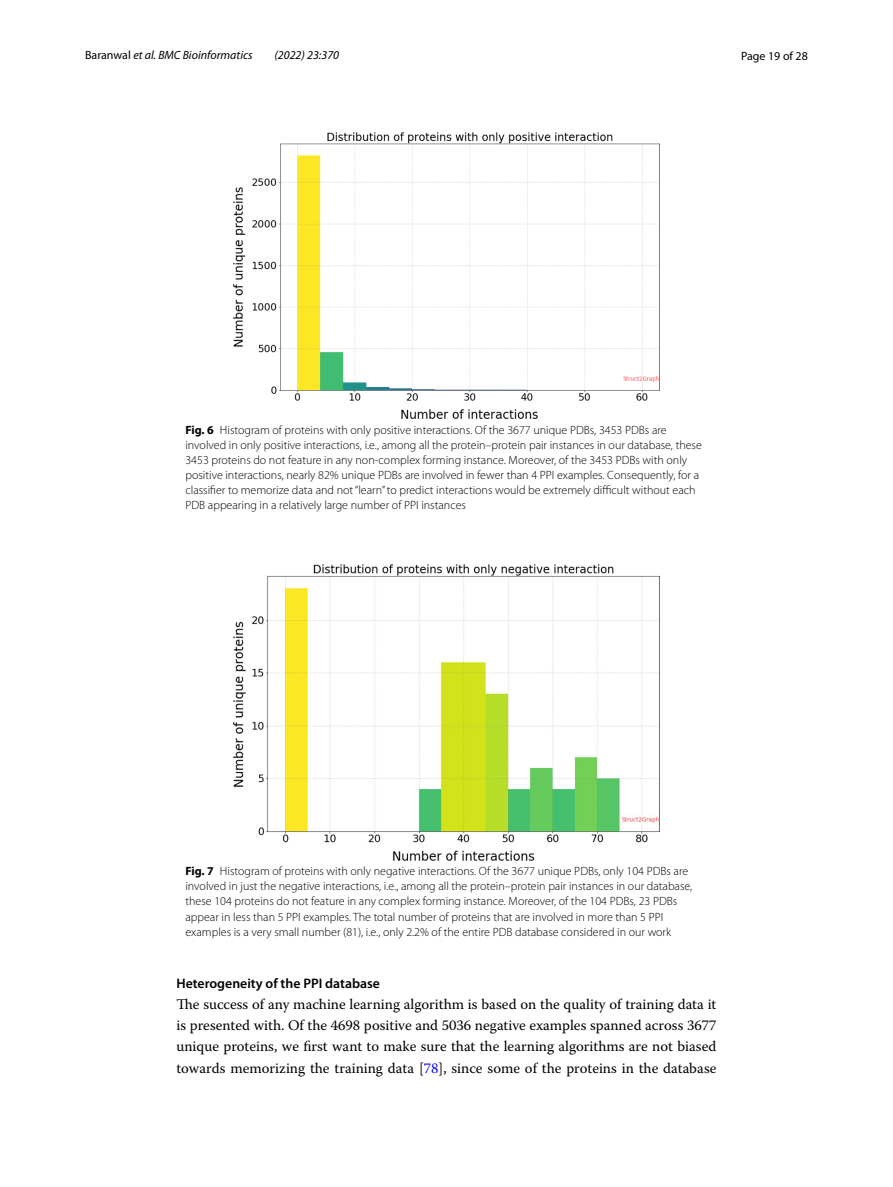
<style>
.page{position:relative;width:893px;height:1187px;background:#fff}
.page>*{position:absolute;margin:0;border:0;box-sizing:border-box;transform-origin:0 0}
.t1{font:14.7px/21.3px "Warnock Pro";color:#000;text-align:justify}
.t2{font:600 13.8px "Myriad Pro";color:#000}
.t3{font:300 12px/15px "Myriad Pro";color:#000}
.t4{font:italic 12px "Myriad Pro";color:#000}
.t5{font:12px "Myriad Pro";color:#000}
.s1{font-style:normal}
.s2{font-weight:700}
.s3{color:#00f}
</style>
<div class="page">
<img style="left:234px;top:133px;width:425px;height:286px">
<img style="left:234px;top:564px;width:425px;height:296px">
<p class="t4" style="left:85px;top:48px;width:169px"><span class="s1">Baranwal</span> et al. BMC Bioinformatics</p>
<p class="t4" style="left:275px;top:48px;width:66px">(2022) 23:370</p>
<p class="t5" style="left:741px;top:48px;width:68px">Page 19 of 28</p>
<p class="t3" style="left:185px;top:422px;width:518px"><span class="s2">Fig. 6</span> Histogram of proteins with only positive interactions. Of the 3677 unique PDBs, 3453 PDBs are involved in only positive interactions, i.e., among all the protein–protein pair instances in our database, these 3453 proteins do not feature in any non-complex forming instance. Moreover, of the 3453 PDBs with only positive interactions, nearly 82% unique PDBs are involved in fewer than 4 PPI examples. Consequently, for a classifier to memorize data and not “learn” to predict interactions would be extremely difficult without each PDB appearing in a relatively large number of PPI instances</p>
<p class="t3" style="left:185px;top:864px;width:508px"><span class="s2">Fig. 7</span> Histogram of proteins with only negative interactions. Of the 3677 unique PDBs, only 104 PDBs are involved in just the negative interactions, i.e., among all the protein–protein pair instances in our database, these 104 proteins do not feature in any complex forming instance. Moreover, of the 104 PDBs, 23 PDBs appear in less than 5 PPI examples. The total number of proteins that are involved in more than 5 PPI examples is a very small number (81), i.e., only 2.2% of the entire PDB database considered in our work</p>
<p class="t2" style="left:176px;top:974px;width:205px">Heterogeneity of the PPI database</p>
<p class="t1" style="left:176px;top:993px;width:542px">The success of any machine learning algorithm is based on the quality of training data it is presented with. Of the 4698 positive and 5036 negative examples spanned across 3677 unique proteins, we first want to make sure that the learning algorithms are not biased towards memorizing the training data [<span class="s3">78</span>], since some of the proteins in the database</p>
</div>
